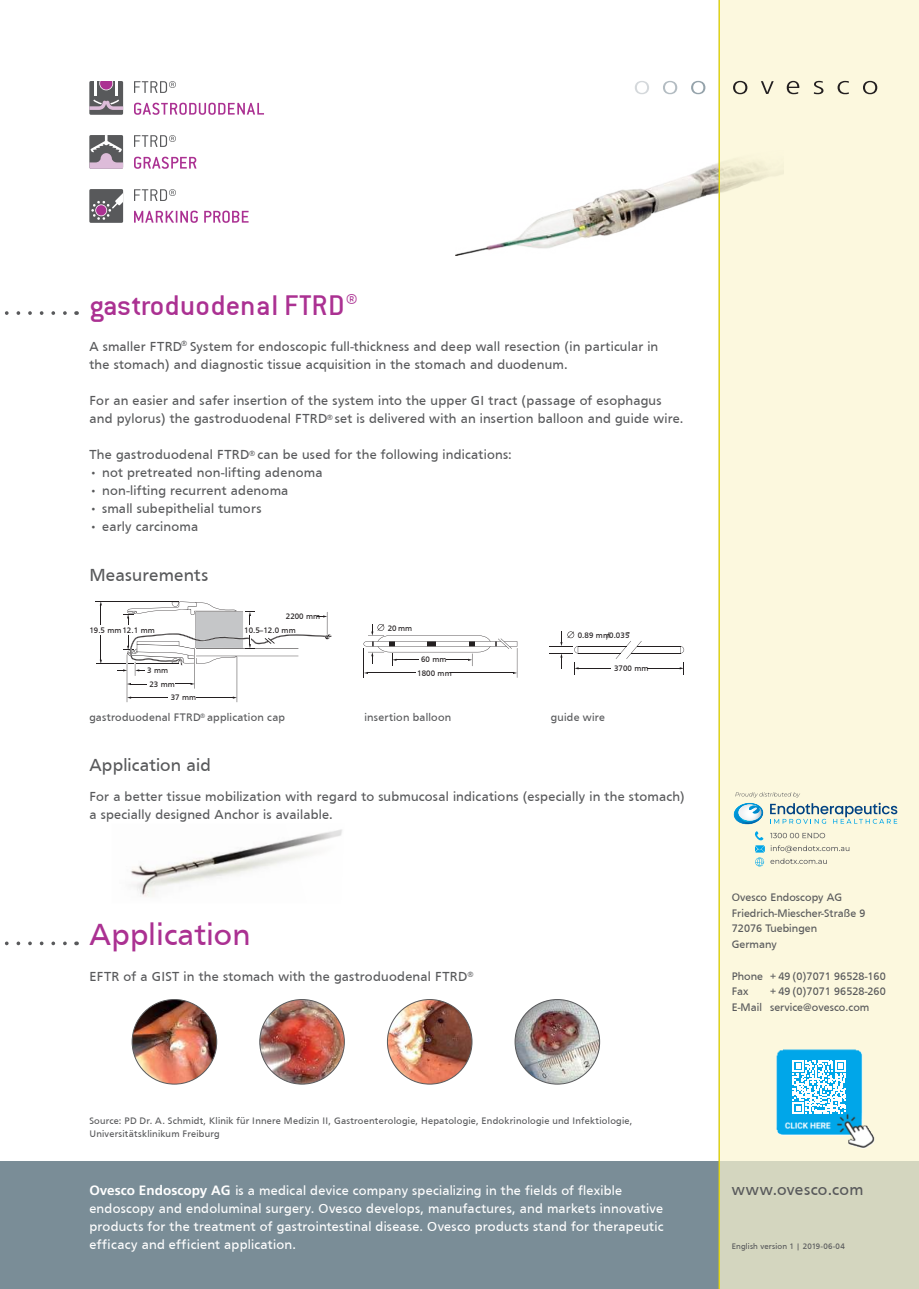
<style>
.page{position:relative;width:919px;height:1289px;background:#fff}
.page>*{position:absolute;margin:0;border:0;box-sizing:border-box;transform-origin:0 0}
.t1{font:31.5px "Conduit ITC";letter-spacing:.005em;color:#ab3192}
.t2{font:31.5px "Frutiger";letter-spacing:.01em;color:#ab3192}
.t3{font:27px "Conduit ITC";color:#ab3192}
.t4{font:18px "Frutiger";letter-spacing:.01em;color:#58595b}
.t5{font:16.5px "Frutiger";letter-spacing:.02em;color:#58595b}
.t6{font:13.5px/18px "Frutiger";letter-spacing:.015em;color:#58595b}
.t7{font:13.5px/18px "Frutiger";letter-spacing:.015em;color:#fff}
.t8{font:11.25px/15.8px "Frutiger";letter-spacing:.005em;color:#58595b}
.t9{font:9.75px/12.8px "Frutiger";letter-spacing:.025em;color:#58595b}
.t10{font:8.25px/13.4px "Frutiger";letter-spacing:.01em;color:#231f20;text-align:center}
.t11{font:8.25px "Frutiger";letter-spacing:.02em;color:#58595b}
.s1{font-family:"Arial Narrow"}
.s2{font-family:"Frutiger LT Std";font-weight:700}
</style>
<div class="page">
<img style="left:455px;top:163px;width:263px;height:92px">
<div style="left:0;top:1161px;width:918px;height:127px;background:#7a8d97"></div>
<svg style="left:719px;top:0;width:199px;height:1288px;background:#f7f3d9"></svg>
<hr style="left:718px;top:0;width:1px;height:1288px;background:#f0de00">
<svg style="left:635px;top:81px;width:14px;height:13px"></svg>
<svg style="left:663px;top:81px;width:14px;height:13px"></svg>
<svg style="left:691px;top:81px;width:14px;height:13px"></svg>
<svg style="left:733px;top:81px;width:14px;height:13px"></svg>
<svg style="left:760px;top:81px;width:13px;height:13px"></svg>
<svg style="left:786px;top:81px;width:13px;height:13px"></svg>
<svg style="left:813px;top:81px;width:10px;height:13px"></svg>
<svg style="left:837px;top:81px;width:11px;height:13px"></svg>
<svg style="left:862px;top:81px;width:15px;height:13px"></svg>
<svg style="left:134px;top:189px;width:42px;height:12px"></svg>
<svg style="left:134px;top:211px;width:64px;height:12px"></svg>
<svg style="left:204px;top:211px;width:44px;height:12px"></svg>
<svg style="left:89px;top:189px;width:34px;height:34px"></svg>
<svg style="left:134px;top:135px;width:42px;height:12px"></svg>
<svg style="left:134px;top:157px;width:62px;height:12px"></svg>
<svg style="left:89px;top:135px;width:34px;height:34px"></svg>
<svg style="left:134px;top:81px;width:42px;height:12px"></svg>
<svg style="left:89px;top:81px;width:34px;height:34px"></svg>
<svg style="left:134px;top:103px;width:130px;height:12px"></svg>
<svg style="left:7px;top:311px;width:60px;height:4px"></svg>
<svg style="left:7px;top:941px;width:60px;height:4px"></svg>
<img style="left:132px;top:999px;width:85px;height:85px;border-radius:42px">
<img style="left:260px;top:999px;width:84px;height:85px;border-radius:42px">
<img style="left:515px;top:999px;width:84px;height:85px;border-radius:42px">
<img style="left:387px;top:999px;width:85px;height:85px;border-radius:42px">
<hr style="left:578px;top:646px;width:48px;height:1px;background:#231f20">
<svg style="left:615px;top:641px;width:26px;height:18px"></svg>
<hr style="left:578px;top:653px;width:42px;height:1px;background:#231f20">
<hr style="left:637px;top:646px;width:43px;height:1px;background:#231f20">
<hr style="left:631px;top:653px;width:49px;height:1px;background:#231f20">
<svg style="left:680px;top:646px;width:4px;height:7px"></svg>
<hr style="left:577px;top:668px;width:34px;height:1px;background:#231f20">
<hr style="left:647px;top:668px;width:33px;height:1px;background:#231f20">
<svg style="left:679px;top:662px;width:5px;height:12px"></svg>
<svg style="left:549px;top:631px;width:29px;height:43px"></svg>
<svg style="left:363px;top:624px;width:155px;height:53px"></svg>
<hr style="left:96px;top:663px;width:82px;height:1px;background:#231f20">
<hr style="left:96px;top:601px;width:83px;height:1px;background:#231f20">
<svg style="left:100px;top:602px;width:2px;height:23px"></svg>
<svg style="left:100px;top:635px;width:2px;height:28px"></svg>
<hr style="left:237px;top:656px;width:1px;height:46px;background:#231f20">
<hr style="left:194px;top:648px;width:1px;height:40px;background:#231f20">
<hr style="left:130px;top:697px;width:38px;height:1px;background:#231f20">
<hr style="left:196px;top:697px;width:37px;height:1px;background:#231f20">
<svg style="left:128px;top:683px;width:19px;height:2px"></svg>
<svg style="left:175px;top:682px;width:20px;height:3px"></svg>
<hr style="left:127px;top:654px;width:1px;height:48px;background:#231f20">
<svg style="left:117px;top:601px;width:214px;height:75px"></svg>
<img style="left:130px;top:829px;width:212px;height:68px">
<svg style="left:732px;top:792px;width:165px;height:33px;background:#cfddd4"></svg>
<svg style="left:754px;top:831px;width:10px;height:35px"></svg>
<svg style="left:770px;top:858px;width:56px;height:6px"></svg>
<svg style="left:770px;top:845px;width:79px;height:7px"></svg>
<svg style="left:770px;top:832px;width:55px;height:6px"></svg>
<img style="left:759px;top:1034px;width:122px;height:119px">
<svg style="left:792px;top:1060px;width:54px;height:53px"></svg>
<h2 class="t3" style="left:345px;top:294px;width:13px">®</h2>
<h1 class="t1" style="left:89px;top:295px;width:257px">gastroduodenal FTRD</h1>
<p class="t6" style="left:89px;top:338px;width:570px">A smaller FTRD<sup>®</sup> System for endoscopic full-thickness and deep wall resection (in particular in the stomach) and diagnostic tissue acquisition in the stomach and duodenum.</p>
<p class="t6" style="left:89px;top:392px;width:595px">For an easier and safer insertion of the system into the upper GI tract (passage of esophagus and pylorus) the gastroduodenal FTRD<sup>®</sup> set is delivered with an insertion balloon and guide wire.</p>
<p class="t6" style="left:89px;top:446px;width:424px">The gastroduodenal FTRD<sup>®</sup> can be used for the following indications: ï not pretreated non-lifting adenoma<br>ï non-lifting recurrent adenoma<br>ï small subepithelial tumors<br>ï early carcinoma</p>
<h3 class="t4" style="left:89px;top:567px;width:120px">Measurements</h3>
<p class="t10" style="left:286px;top:609px;width:36px">2200 mm</p>
<p class="t10" style="left:89px;top:624px;width:67px">19.5 mm12.1 mm</p>
<p class="t10" style="left:244px;top:624px;width:53px">10.5–12.0 mm</p>
<p class="t10" style="left:147px;top:664px;width:22px">3 mm</p>
<p class="t10" style="left:149px;top:677px;width:27px">23 mm</p>
<p class="t10" style="left:171px;top:691px;width:27px">37 mm</p>
<p class="t10" style="left:388px;top:621px;width:26px">20 mm</p>
<p class="t10" style="left:417px;top:653px;width:36px">60 mm<br>1800 mm</p>
<p class="t10" style="left:577px;top:629px;width:54px">0.89 mm/0.035<span class="s1">″</span></p>
<p class="t10" style="left:614px;top:662px;width:36px">3700 mm</p>
<p class="t8" style="left:89px;top:710px;width:197px">gastroduodenal FTRD<sup>®</sup> application cap</p>
<p class="t8" style="left:364px;top:710px;width:88px">insertion balloon</p>
<p class="t8" style="left:551px;top:710px;width:55px">guide wire</p>
<h3 class="t4" style="left:89px;top:757px;width:123px">Application aid</h3>
<p class="t6" style="left:89px;top:788px;width:597px">For a better tissue mobilization with regard to submucosal indications (especially in the stomach) a specially designed Anchor is available.</p>
<h1 class="t2" style="left:89px;top:922px;width:163px">Application</h1>
<p class="t6" style="left:89px;top:968px;width:385px">EFTR of a GIST in the stomach with the gastroduodenal FTRD<sup>®</sup></p>
<p class="t9" style="left:89px;top:1114px;width:544px">Source: PD Dr. A. Schmidt, Klinik für Innere Medizin II, Gastroenterologie, Hepatologie, Endokrinologie und Infektiologie,<br>Universitätsklinikum Freiburg</p>
<p class="t7" style="left:89px;top:1182px;width:575px"><span class="s2">Ovesco Endoscopy AG</span> is a medical device company specializing in the fields of flexible endoscopy and endoluminal surgery. Ovesco develops, manufactures, and markets innovative products for the treatment of gastrointestinal disease. Ovesco products stand for therapeutic efficacy and efficient application.</p>
<p class="t8" style="left:731px;top:890px;width:135px">Ovesco Endoscopy AG<br>Friedrich-Miescher-Straße 9<br>72076 Tuebingen<br>Germany</p>
<p class="t8" style="left:731px;top:968px;width:155px">Phone + 49 (0)7071 96528-160<br>Fax</p>
<p class="t8" style="left:731px;top:984px;width:155px;text-indent:38px">+ 49 (0)7071 96528-260<br>E-Mail service@ovesco.com</p>
<p class="t5" style="left:731px;top:1182px;width:133px">www.ovesco.com</p>
<p class="t11" style="left:731px;top:1242px;width:114px">English version 1 | 2019-06-04</p>
</div>
